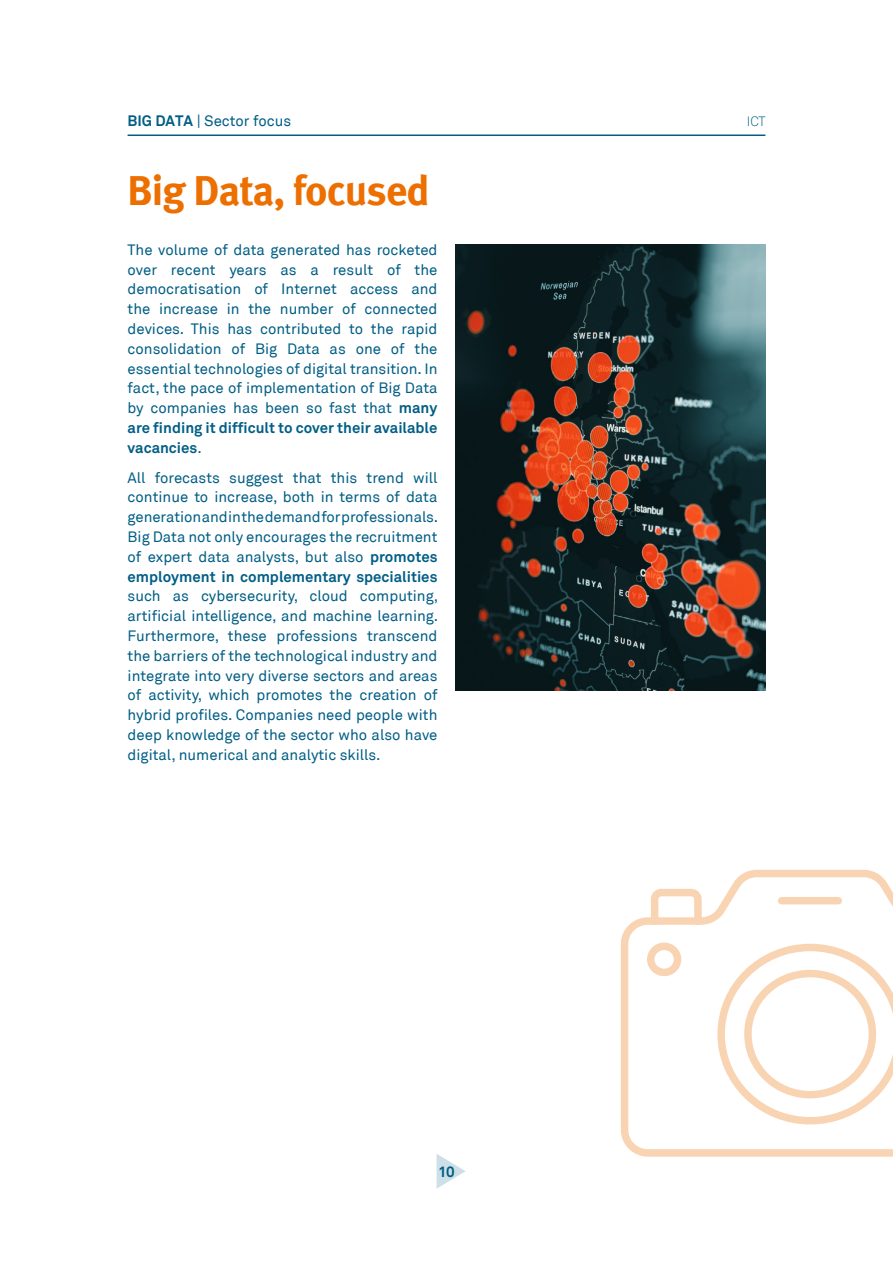
<style>
.page{position:relative;width:893px;height:1263px;background:#fff}
.page>*{position:absolute;margin:0;border:0;box-sizing:border-box;transform-origin:0 0}
.t1{font:700 42px "Meta";letter-spacing:-.02em;color:#ed6f00}
.t2{font:15px/19.8px "Akkurat";color:#005e85;text-align:justify}
.t3{font:700 15px "Akkurat";color:#005e85}
.t4{font:300 13.5px "Akkurat";color:#005e85}
.s1{font-weight:700}
</style>
<div class="page">
<svg style="left:437px;top:1154px;width:29px;height:34px"></svg>
<hr style="left:128px;top:134px;width:637px;height:2px;background:#005e85">
<img style="left:455px;top:245px;width:310px;height:445px">
<svg style="left:620px;top:869px;width:273px;height:288px"></svg>
<p class="t2" style="left:128px;top:111px;width:165px"><span class="s1">BIG DATA</span> | Sector focus</p>
<p class="t4" style="left:747px;top:113px;width:20px">ICT</p>
<h1 class="t1" style="left:128px;top:166px;width:303px">Big Data, focused</h1>
<p class="t2" style="left:128px;top:240px;width:311px">The volume of data generated has rocketed over recent years as a result of the democratisation of Internet access and the increase in the number of connected devices. This has contributed to the rapid consolidation of Big Data as one of the essential technologies of digital transition. In fact, the pace of implementation of Big Data by companies has been so fast that <span class="s1">many are finding it difficult to cover their available vacancies</span>.</p>
<p class="t2" style="left:128px;top:467px;width:311px;text-align:left">All forecasts suggest that this trend will continue to increase, both in terms of data generation and in the demand for professionals.<br>Big Data not only encourages the recruitment of expert data analysts, but also <span class="s1">promotes employment in complementary specialities</span></p>
<p class="t2" style="left:128px;top:586px;width:312px">such as cybersecurity, cloud computing, artificial intelligence, and machine learning.<br>Furthermore, these professions transcend the barriers of the technological industry and integrate into very diverse sectors and areas of activity, which promotes the creation of hybrid profiles. Companies need people with deep knowledge of the sector who also have digital, numerical and analytic skills.</p>
<p class="t3" style="left:438px;top:1162px;width:18px">10</p>
</div>
